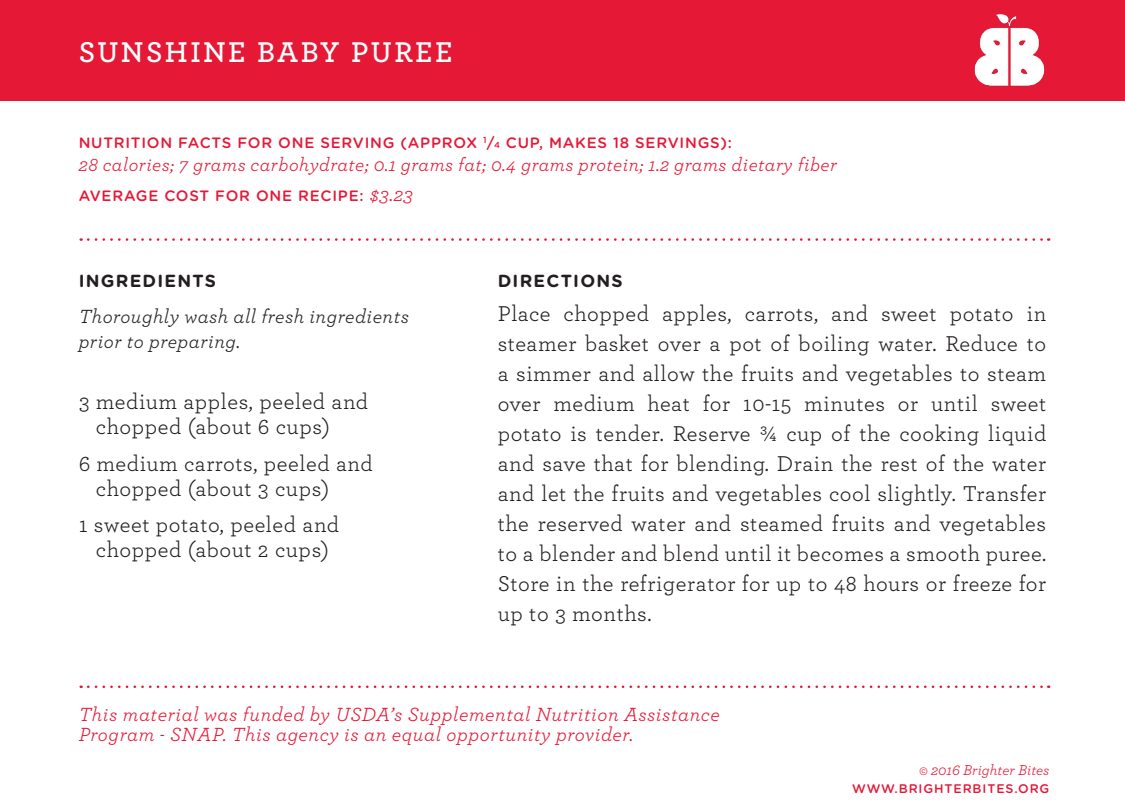
<style>
.page{position:relative;width:1125px;height:810px;background:#fff}
.page>*{position:absolute;margin:0;border:0;box-sizing:border-box;transform-origin:0 0}
.t1{font:600 30px "Archer";letter-spacing:.08em;color:#fff}
.t2{font:22.5px/30px "Archer";letter-spacing:.025em;color:#231f20}
.t3{font:italic 20px "Archer";letter-spacing:.03em;color:#e51836}
.t4{font:italic 20px/25px "Archer";letter-spacing:.025em;color:#231f20}
.t5{font:italic 19.25px "Archer";letter-spacing:.025em;color:#e51836}
.t6{font:700 17.5px "Gotham Rounded";letter-spacing:.07em;color:#231f20}
.t7{font:500 15px "Gotham Rounded";letter-spacing:.05em;color:#e51836}
.t8{font:italic 15px "Archer";color:#e51836}
.t9{font:500 12.5px "Gotham Rounded";letter-spacing:.07em;color:#e51836}
.s1{font-size:8.75px}
.s2{font-family:"Archer";font-weight:400;font-style:italic;font-size:20px}
</style>
<div class="page">
<div style="left:0;top:0;width:1125px;height:101px;background:#e51836"></div>
<svg style="left:88px;top:238px;width:961px;height:3px"></svg>
<svg style="left:88px;top:686px;width:961px;height:2px"></svg>
<img style="left:974px;top:14px;width:71px;height:72px">
<p class="t1" style="left:79px;top:29px;width:375px">SUNSHINE BABY PUREE</p>
<p class="t7" style="left:79px;top:132px;width:655px">NUTRITION FACTS FOR ONE SERVING (APPROX <sup>1</sup>/<span class="s1">4</span> CUP, MAKES 18 SERVINGS):</p>
<p class="t5" style="left:79px;top:150px;width:760px">28 calories; 7 grams carbohydrate; 0.1 grams fat; 0.4 grams protein; 1.2 grams dietary fiber</p>
<p class="t7" style="left:79px;top:185px;width:336px">AVERAGE COST FOR ONE RECIPE: <span class="s2">$3.23</span></p>
<p class="t6" style="left:79px;top:268px;width:139px">INGREDIENTS</p>
<p class="t4" style="left:79px;top:303px;width:332px">Thoroughly wash all fresh ingredients prior to preparing.</p>
<p class="t2" style="left:96px;top:388px;width:274px;line-height:25px;text-indent:-17px">3 medium apples, peeled and chopped (about 6 cups)</p>
<p class="t2" style="left:96px;top:450px;width:278px;line-height:25px;text-indent:-17px">6 medium carrots, peeled and chopped (about 3 cups)</p>
<p class="t2" style="left:79px;top:511px;width:262px;line-height:25px;text-align:center">1 sweet potato, peeled and chopped (about 2 cups)</p>
<p class="t6" style="left:498px;top:268px;width:127px">DIRECTIONS</p>
<p class="t2" style="left:498px;top:297px;width:550px;text-align:justify">Place chopped apples, carrots, and sweet potato in steamer basket over a pot of boiling water. Reduce to a simmer and allow the fruits and vegetables to steam over medium heat for 10-15 minutes or until sweet potato is tender. Reserve ¾ cup of the cooking liquid and save that for blending. Drain the rest of the water and let the fruits and vegetables cool slightly. Transfer the reserved water and steamed fruits and vegetables to a blender and blend until it becomes a smooth puree.<br>Store in the refrigerator for up to 48 hours or freeze for up to 3 months.</p>
<p class="t3" style="left:79px;top:700px;width:643px">This material was funded by USDA’s Supplemental Nutrition Assistance</p>
<p class="t3" style="left:79px;top:720px;width:556px">Program - SNAP. This agency is an equal opportunity provider.</p>
<p class="t8" style="left:919px;top:759px;width:132px">© 2016 Brighter Bites</p>
<p class="t9" style="left:852px;top:779px;width:199px">WWW.BRIGHTERBITES.ORG</p>
</div>
